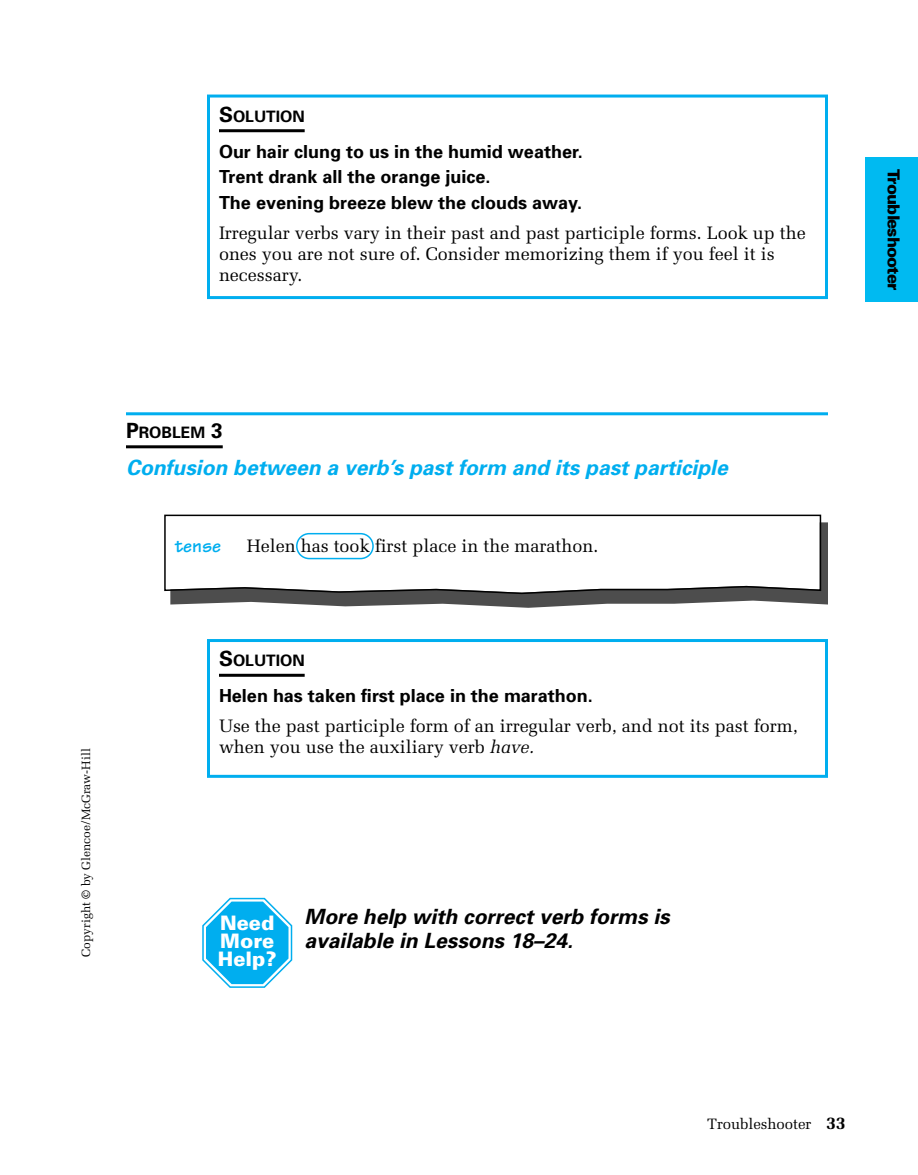
<style>
.page{position:relative;width:918px;height:1175px;background:#fff}
.page>*{position:absolute;margin:0;border:0;box-sizing:border-box;transform-origin:0 0}
.t1{font:italic 700 21px/24px "Univers";color:#000}
.t2{font:italic 700 21px "Univers";color:#00aeef}
.t3{font:900 19.95px/18px "Univers";color:#fff;text-align:justify}
.t4{font:700 19.5px "Tekton";color:#00aeef}
.t5{font:18px/21px "Melior";color:#000}
.t6{font:700 18px/25.5px "Univers";color:#000}
.t7{font:900 16.5px "Univers";letter-spacing:-.05em;color:#000}
.t8{font:700 15.75px "Univers";color:#000}
.t9{font:15px "Melior";letter-spacing:-.005em;color:#000}
.t10{font:12px "Melior";color:#000}
.s1{font-size:21px}
.s2{font-style:italic}
.s3{font-weight:700;font-size:18px}
</style>
<div class="page">
<div style="left:865px;top:158px;width:53px;height:144px;background:#00baf1"></div>
<hr style="left:219px;top:129px;width:86px;height:3px;background:#000">
<div style="left:207px;top:94px;width:621px;height:205px;border:3px solid #00aeef"></div>
<svg style="left:170px;top:522px;width:658px;height:86px;fill:#4d4d4d"></svg>
<hr style="left:126px;top:412px;width:702px;height:3px;background:#00aeef">
<hr style="left:126px;top:445px;width:97px;height:3px;background:#000">
<svg style="left:164px;top:514px;width:658px;height:81px"></svg>
<div style="left:207px;top:639px;width:621px;height:139px;border:3px solid #00aeef"></div>
<svg style="left:202px;top:532px;width:173px;height:456px"></svg>
<svg style="left:206px;top:901px;width:83px;height:83px;background:#2cbcf1"></svg>
<p class="t8" style="left:219px;top:110px;width:87px"><span class="s1">S</span>OLUTION</p>
<p class="t6" style="left:219px;top:140px;width:365px">Our hair clung to us in the humid weather.<br>Trent drank all the orange juice.<br>The evening breeze blew the clouds away.</p>
<p class="t5" style="left:219px;top:224px;width:588px">Irregular verbs vary in their past and past participle forms. Look up the ones you are not sure of. Consider memorizing them if you feel it is necessary.</p>
<p class="t8" style="left:126px;top:426px;width:98px"><span class="s1">P</span>ROBLEM <span class="s1">3</span></p>
<p class="t2" style="left:126px;top:460px;width:603px">Confusion between a verb’s past form and its past participle</p>
<p class="t4" style="left:175px;top:539px;width:48px">tense</p>
<p class="t5" style="left:247px;top:537px;width:353px">Helen has took first place in the marathon.</p>
<p class="t10" style="left:81px;top:956px;width:210px;rotate:-90deg">Copyright © by Glencoe/McGraw-Hill</p>
<p class="t8" style="left:219px;top:655px;width:87px"><span class="s1">S</span>OLUTION</p>
<p class="t6" style="left:219px;top:684px;width:375px">Helen has taken first place in the marathon.</p>
<p class="t5" style="left:219px;top:717px;width:580px">Use the past participle form of an irregular verb, and not its past form, when you use the auxiliary verb <span class="s2">have.</span></p>
<p class="t3" style="left:218px;top:915px;width:60px">Need More Help?</p>
<p class="t1" style="left:305px;top:906px;width:367px">More help with correct verb forms is available in Lessons 18–24.</p>
<p class="t7" style="left:900px;top:169px;width:123px;rotate:90deg">Troubleshooter</p>
<p class="t9" style="left:707px;top:1118px;width:140px">Troubleshooter <span class="s3">33</span></p>
</div>
